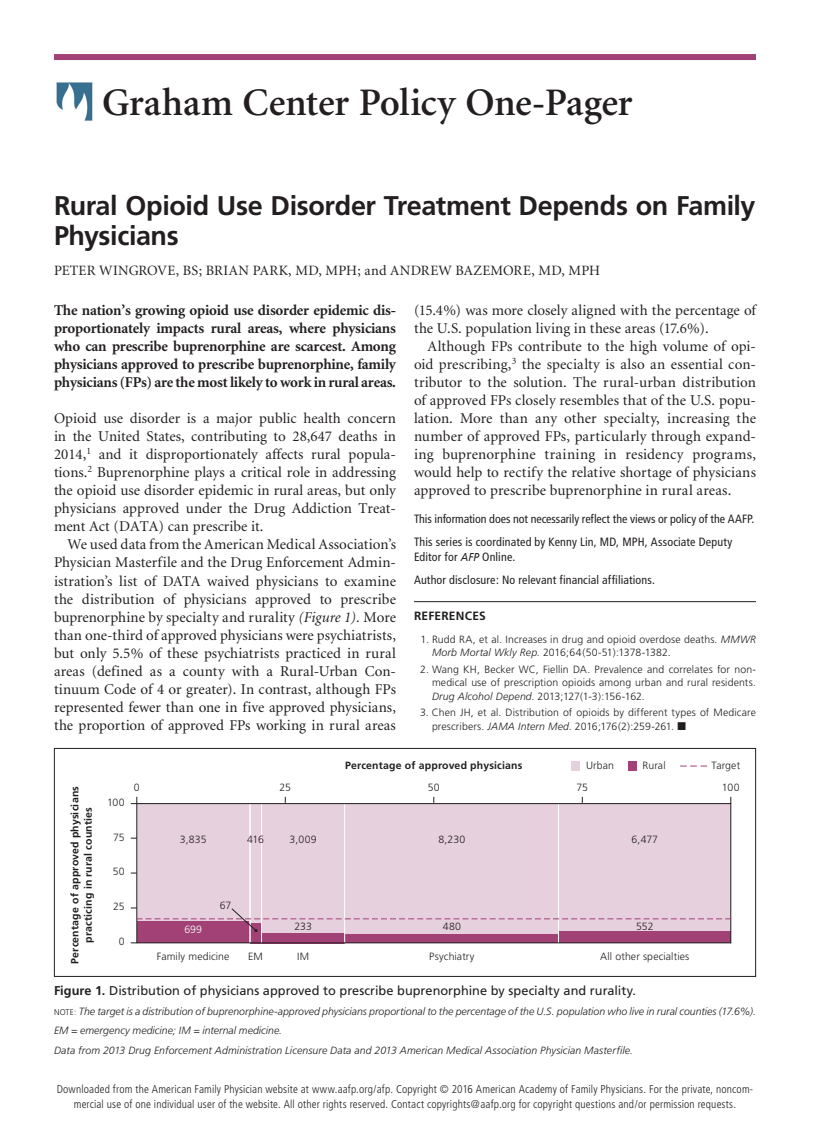
<style>
.page{position:relative;width:837px;height:1135px;background:#fff}
.page>*{position:absolute;margin:0;border:0;box-sizing:border-box;transform-origin:0 0}
.department_name{font:600 39px "Minion";color:#231f20}
.article_title{font:700 27px/30px "Frutiger";letter-spacing:-.015em;color:#231f20}
.body_text{font:15px/18px "Minion";color:#231f20;text-align:justify}
.body_noindent{font:15px/18px "Minion";color:#231f20;text-align:justify}
.body_noindent-2{font:700 15px/18px "Minion";letter-spacing:-.015em;color:#231f20;text-align:justify}
.byline{font:14.25px "Minion";letter-spacing:.02em;color:#231f20}
.fig_legend{font:12.75px "Frutiger";color:#231f20}
.t1{font:italic 12.75px "Minion";letter-spacing:.005em;color:#231f20}
.t2{font:italic 600 12.75px "Minion";letter-spacing:.005em;color:#231f20}
.t3{font:12.75px "Minion";letter-spacing:.03em;color:#231f20}
.blurb{font:condensed 12px/14.2px "Frutiger";letter-spacing:.01em;color:#231f20}
.refs_head{font:700 12px "Frutiger";letter-spacing:.015em;color:#231f20}
.copyright{font:300 condensed 11.25px/15px "Frutiger";letter-spacing:.015em;color:#231f20;text-align:center}
.refs{font:300 10.5px/13.5px "Frutiger";letter-spacing:.01em;color:#231f20}
.table_fig_note{font:italic 300 10.5px "Frutiger";letter-spacing:.005em;color:#231f20}
.fig_text{font:300 10.5px "Frutiger";letter-spacing:.01em;color:#231f20}
.fig_text-2{font:700 10.5px/13.5px "Frutiger";letter-spacing:.02em;color:#231f20;text-align:center}
.fig_text-3{font:300 10.5px "Frutiger";color:#fff}
.s1{font-style:italic}
.s2{font-style:italic;font-stretch:normal;font-size:11.4px}
.s3{font-weight:700}
.s4{font-style:normal;font-size:8.25px}
.s5{font-family:"Frutiger";font-weight:700;font-style:normal;font-size:15px}
</style>
<div class="page">
<div style="left:54px;top:54px;width:702px;height:6px;background:#a14176"></div>
<img style="left:56px;top:82px;width:37px;height:39px">
<hr style="left:414px;top:601px;width:342px;height:1px;background:#231f20">
<svg style="left:680px;top:765px;width:27px;height:1px"></svg>
<div style="left:559px;top:803px;width:172px;height:128px;background:#e7d0dd"></div>
<div style="left:345px;top:803px;width:214px;height:131px;background:#e7d0dd"></div>
<div style="left:250px;top:803px;width:12px;height:119px;background:#e7d0dd"></div>
<div style="left:137px;top:803px;width:113px;height:118px;background:#e7d0dd"></div>
<div style="left:262px;top:803px;width:83px;height:129px;background:#e7d0dd"></div>
<div style="left:345px;top:934px;width:214px;height:8px;background:#a14176"></div>
<div style="left:559px;top:931px;width:172px;height:11px;background:#a14176"></div>
<div style="left:262px;top:932px;width:83px;height:10px;background:#a14176"></div>
<div style="left:250px;top:922px;width:12px;height:20px;background:#a14176"></div>
<div style="left:137px;top:921px;width:113px;height:21px;background:#a14176"></div>
<hr style="left:730px;top:796px;width:1px;height:146px;background:#231f20">
<hr style="left:558px;top:803px;width:1px;height:139px;background:#fff">
<hr style="left:344px;top:803px;width:1px;height:139px;background:#fff">
<hr style="left:261px;top:803px;width:1px;height:139px;background:#fff">
<hr style="left:250px;top:802px;width:1px;height:140px;background:#fff">
<hr style="left:136px;top:796px;width:1px;height:146px;background:#231f20">
<hr style="left:131px;top:942px;width:600px;height:1px;background:#231f20">
<hr style="left:131px;top:803px;width:600px;height:1px;background:#231f20">
<div style="left:571px;top:760px;width:9px;height:9px;background:#e7d0dd"></div>
<div style="left:628px;top:760px;width:9px;height:9px;background:#a14176"></div>
<div style="left:54px;top:747px;width:702px;height:229px;border:1px solid #231f20"></div>
<svg style="left:131px;top:907px;width:600px;height:24px"></svg>
<p class="department_name" style="left:102px;top:83px;width:532px">Graham Center Policy One-Pager</p>
<p class="article_title" style="left:54px;top:191px;width:703px">Rural Opioid Use Disorder Treatment Depends on Family<br>Physicians</p>
<p class="byline" style="left:54px;top:263px;width:548px">PETER WINGROVE, BS; BRIAN PARK, MD, MPH; and ANDREW BAZEMORE, MD, MPH</p>
<p class="body_noindent-2" style="left:54px;top:302px;width:344px">The nation’s growing opioid use disorder epidemic dis&shy;proportionately impacts rural areas, where physicians who can prescribe buprenorphine are scarcest. Among physicians approved to prescribe buprenorphine, family physicians (FPs) are the most likely to work in rural areas.</p>
<p class="body_noindent" style="left:54px;top:410px;width:344px">Opioid use disorder is a major public health concern in the United States, contributing to 28,647 deaths in 2014,<sup>1</sup> and it disproportionately affects rural popula&shy;tions.<sup>2</sup> Buprenorphine plays a critical role in addressing the opioid use disorder epidemic in rural areas, but only physicians approved under the Drug Addiction Treat&shy;ment Act (DATA) can prescribe it.</p>
<p class="body_text" style="left:54px;top:536px;width:344px;text-indent:14px">We used data from the American Medical Association’s Physician Masterfile and the Drug Enforcement Admin&shy;istration’s list of DATA waived physicians to examine the distribution of physicians approved to prescribe buprenorphine by specialty and rurality <span class="s1">(Figure 1).</span> More than one-third of approved physicians were psychiatrists, but only 5.5% of these psychiatrists practiced in rural areas (defined as a county with a Rural-Urban Con&shy;tinuum Code of 4 or greater). In contrast, although FPs represented fewer than one in five approved physicians, the proportion of approved FPs working in rural areas</p>
<p class="body_text" style="left:414px;top:302px;width:344px">(15.4%) was more closely aligned with the percentage of the U.S. population living in these areas (17.6%).</p>
<p class="body_text" style="left:414px;top:338px;width:344px;text-indent:14px">Although FPs contribute to the high volume of opi&shy;oid prescribing,<sup>3</sup> the specialty is also an essential con&shy;tributor to the solution. The rural-urban distribution of approved FPs closely resembles that of the U.S. popu&shy;lation. More than any other specialty, increasing the number of approved FPs, particularly through expand&shy;ing buprenorphine training in residency programs, would help to rectify the relative shortage of physicians approved to prescribe buprenorphine in rural areas.</p>
<p class="blurb" style="left:414px;top:512px;width:342px">This information does not necessarily reflect the views or policy of the AAFP.</p>
<p class="blurb" style="left:414px;top:535px;width:320px">This series is coordinated by Kenny Lin, MD, MPH, Associate Deputy<br>Editor for <span class="s2">AFP</span> Online.</p>
<p class="blurb" style="left:414px;top:572px;width:242px">Author disclosure: No relevant financial affiliations.</p>
<p class="refs_head" style="left:414px;top:608px;width:73px">REFERENCES</p>
<p class="refs" style="left:432px;top:632px;width:326px;text-indent:-11px">1. Rudd RA, et al. Increases in drug and opioid overdose deaths. <span class="s1">MMWR<br>Morb Mortal Wkly Rep</span>. 2016;64(50-51):1378-1382.</p>
<p class="refs" style="left:432px;top:662px;width:326px;text-align:justify;text-indent:-12px">2. Wang KH, Becker WC, Fiellin DA. Prevalence and correlates for non&shy;medical use of prescription opioids among urban and rural residents.<br><span class="s1">Drug Alcohol Depend</span>. 2013;127(1-3):156-162.</p>
<p class="refs" style="left:432px;top:705px;width:325px;text-indent:-12px">3. Chen JH, et al. Distribution of opioids by different types of Medicare prescribers. <span class="s1">JAMA Intern Med</span>. 2016;176(2):259-261. ■</p>
<p class="fig_text-2" style="left:345px;top:758px;width:179px">Percentage of approved physicians</p>
<p class="fig_text" style="left:712px;top:759px;width:30px">Target</p>
<p class="fig_text" style="left:586px;top:759px;width:30px">Urban</p>
<p class="fig_text" style="left:643px;top:759px;width:25px">Rural</p>
<p class="fig_text-2" style="left:68px;top:963px;width:179px;rotate:-90deg">Percentage of approved physicians practicing in rural counties</p>
<p class="fig_text" style="left:134px;top:781px;width:7px">0</p>
<p class="fig_text" style="left:280px;top:781px;width:13px">25</p>
<p class="fig_text" style="left:428px;top:781px;width:13px">50</p>
<p class="fig_text" style="left:577px;top:781px;width:13px">75</p>
<p class="fig_text" style="left:722px;top:781px;width:19px">100</p>
<p class="fig_text" style="left:107px;top:795px;width:19px">100</p>
<p class="fig_text" style="left:113px;top:830px;width:13px">75</p>
<p class="fig_text" style="left:180px;top:833px;width:28px">3,835</p>
<p class="fig_text" style="left:247px;top:833px;width:18px">416</p>
<p class="fig_text" style="left:290px;top:833px;width:29px">3,009</p>
<p class="fig_text" style="left:438px;top:833px;width:29px">8,230</p>
<p class="fig_text" style="left:632px;top:833px;width:28px">6,477</p>
<p class="fig_text" style="left:113px;top:865px;width:13px">50</p>
<p class="fig_text" style="left:220px;top:898px;width:13px">67</p>
<p class="fig_text" style="left:113px;top:900px;width:13px">25</p>
<p class="fig_text" style="left:294px;top:919px;width:19px">233</p>
<p class="fig_text" style="left:443px;top:919px;width:20px">480</p>
<p class="fig_text" style="left:636px;top:919px;width:19px">552</p>
<p class="fig_text-3" style="left:184px;top:922px;width:19px">699</p>
<p class="fig_text" style="left:119px;top:935px;width:7px">0</p>
<p class="fig_text" style="left:157px;top:949px;width:74px">Family medicine</p>
<p class="fig_text" style="left:429px;top:950px;width:47px">Psychiatry</p>
<p class="fig_text" style="left:600px;top:950px;width:91px">All other specialties</p>
<p class="fig_text" style="left:248px;top:949px;width:16px">EM</p>
<p class="fig_text" style="left:297px;top:950px;width:13px">IM</p>
<p class="fig_legend" style="left:54px;top:983px;width:584px"><span class="s3">Figure 1.</span> Distribution of physicians approved to prescribe buprenorphine by specialty and rurality.</p>
<p class="table_fig_note" style="left:54px;top:1004px;width:704px"><span class="s4">NOTE:</span> The target is a distribution of buprenorphine-approved physicians proportional to the percentage of the U.S. population who live in rural counties (17.6%).</p>
<p class="table_fig_note" style="left:54px;top:1024px;width:230px">EM = emergency medicine; IM = internal medicine.</p>
<p class="table_fig_note" style="left:54px;top:1043px;width:581px">Data from 2013 Drug Enforcement Administration Licensure Data and 2013 American Medical Association Physician Masterfile.</p>
<p class="t2" style="left:54px;top:1080px;width:176px"><span class="s5">546</span> American Family Physician</p>
<p class="t3" style="left:357px;top:1080px;width:97px">www.aafp.org/afp</p>
<p class="t1" style="left:554px;top:1080px;width:202px">Volume 94, Number 7 ◆ October 1, 2016</p>
<p class="copyright" style="left:57px;top:1081px;width:698px">Downloaded from the American Family Physician website at www.aafp.org/afp. Copyright © 2016 American Academy of Family Physicians. For the private, noncom&shy;mercial use of one individual user of the website. All other rights reserved. Contact copyrights@aafp.org for copyright questions and/or permission requests.</p>
</div>
